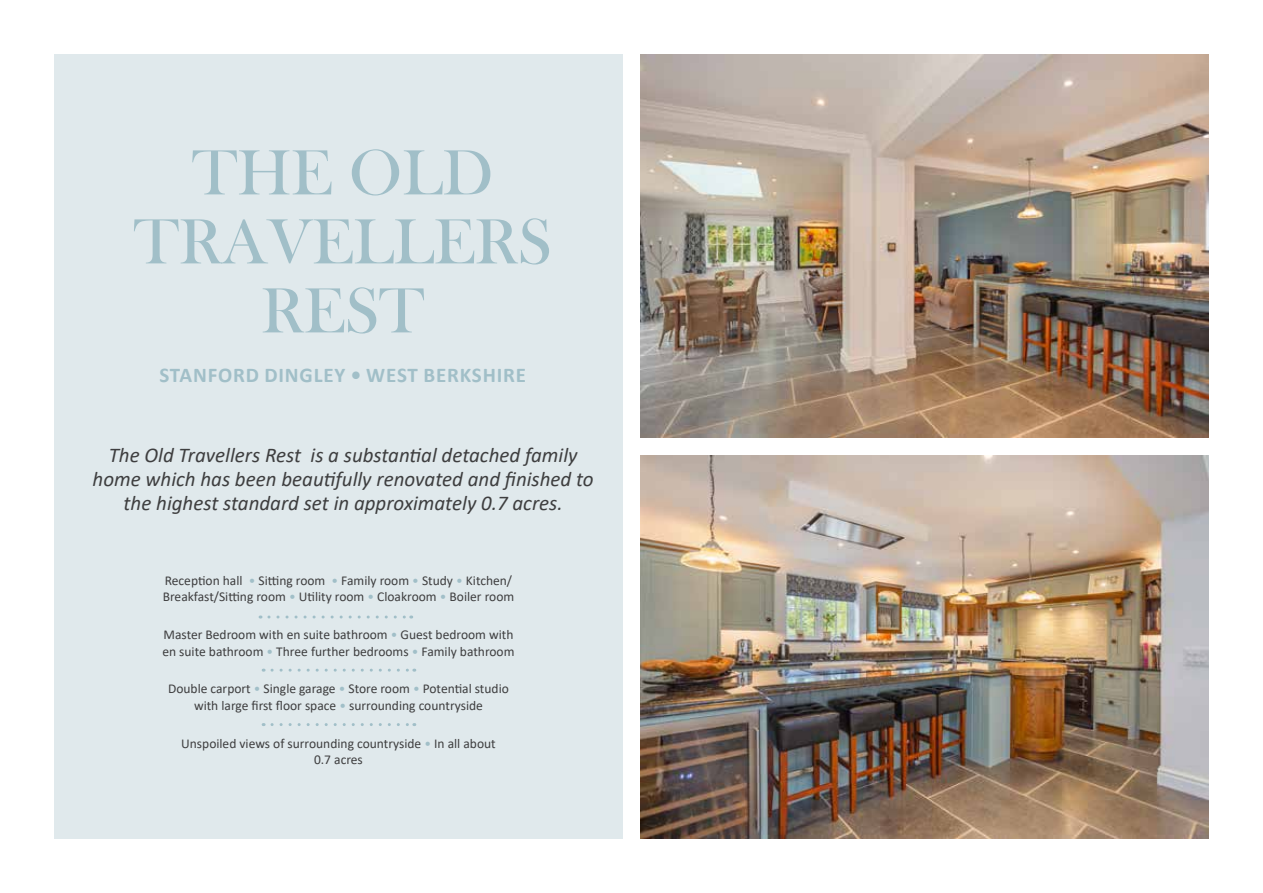
<style>
.page{position:relative;width:1263px;height:893px;background:#fff}
.page>*{position:absolute;margin:0;border:0;box-sizing:border-box;transform-origin:0 0}
.t1{font:66px/69px "Bask Old Face";color:#a1bfc8;text-align:center}
.t2{font:italic 21px/24px "Calibri";color:#3e3e3f;text-align:center}
.t3{font:700 21px "Calibri";letter-spacing:.04em;color:#a1bfc8}
.t4{font:13.5px/16.5px "Calibri";color:#3e3e3f}
.s1{color:#a1bfc8}
</style>
<div class="page">
<div style="left:54px;top:54px;width:569px;height:785px;background:#e0e9ec"></div>
<svg style="left:269px;top:615px;width:143px;height:3px"></svg>
<svg style="left:272px;top:669px;width:143px;height:3px"></svg>
<svg style="left:272px;top:723px;width:143px;height:3px"></svg>
<img style="left:640px;top:455px;width:569px;height:384px">
<img style="left:640px;top:54px;width:569px;height:384px">
<p class="t1" style="left:134px;top:139px;width:420px">THE OLD<br>TRAVELLERS<br>REST</p>
<p class="t3" style="left:159px;top:360px;width:368px">STANFORD DINGLEY • WEST BERKSHIRE</p>
<p class="t2" style="left:93px;top:442px;width:503px">The Old Travellers Rest is a substantial detached family home which has been beautifully renovated and finished to the highest standard set in approximately 0.7 acres.</p>
<p class="t4" style="left:163px;top:572px;width:353px">Reception hall <span class="s1">•</span> Sitting room <span class="s1">•</span> Family room <span class="s1">•</span> Study <span class="s1">•</span> Kitchen/<br>Breakfast/Sitting room <span class="s1">•</span> Utility room <span class="s1">•</span> Cloakroom <span class="s1">•</span> Boiler room</p>
<p class="t4" style="left:162px;top:626px;width:354px">Master Bedroom with en suite bathroom <span class="s1">•</span> Guest bedroom with en suite bathroom <span class="s1">•</span> Three further bedrooms <span class="s1">•</span> Family bathroom</p>
<p class="t4" style="left:168px;top:680px;width:342px;text-align:center">Double carport <span class="s1">•</span> Single garage <span class="s1">•</span> Store room <span class="s1">•</span> Potential studio with large first floor space <span class="s1">•</span> surrounding countryside</p>
<p class="t4" style="left:181px;top:735px;width:316px;text-align:center">Unspoiled views of surrounding countryside <span class="s1">•</span> In all about<br>0.7 acres</p>
</div>
